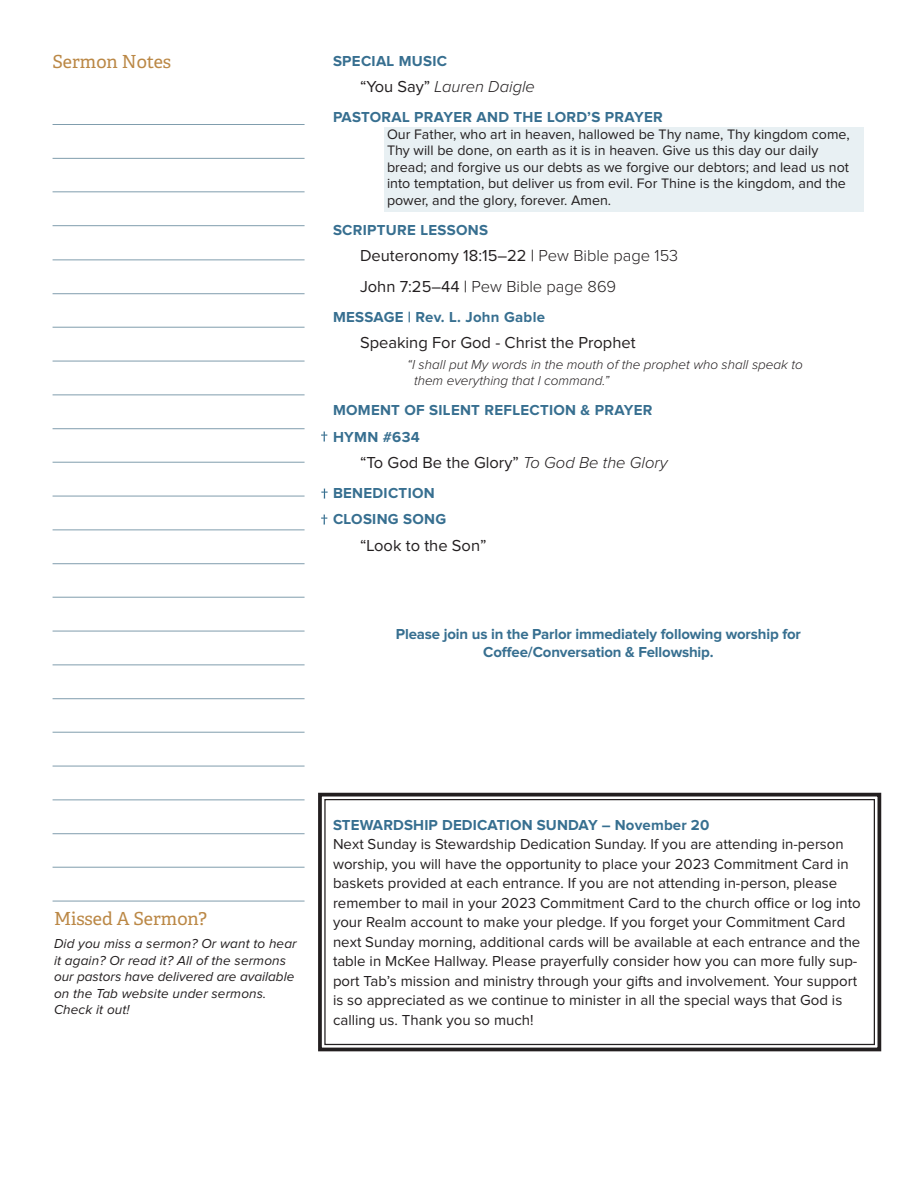
<style>
.page{position:relative;width:918px;height:1188px;background:#fff}
.page>*{position:absolute;margin:0;border:0;box-sizing:border-box;transform-origin:0 0}
.Tertiary_Header{font:18px "Adelle";color:#bb8846}
.OW__Subhead{font:16.5px "Proxima Nova";color:#231f20}
.OW__Subhead-2{font:300 16.5px "Proxima Nova";color:#231f20}
.OW__Subhead-3{font:italic 300 16.5px "Proxima Nova";color:#231f20}
.Announcement__Body_C{font:15px/19.5px "Proxima Nova";color:#231f20}
.OW__Header{font:700 15px "Proxima Nova";letter-spacing:.02em;color:#376f90}
.OW__Subhead-4{font:700 15px/18px "Proxima Nova";letter-spacing:-.01em;color:#376f90;text-align:center}
.Annoucements__Subhea{font:700 15px "Proxima Nova";letter-spacing:.01em;color:#376f90}
.OW__Standard_Prayers{font:14.25px/16.5px "Proxima Nova";color:#231f20}
.Left_Column__Body{font:italic 13.5px/16.5px "Proxima Nova";letter-spacing:.01em;color:#231f20}
.OW__Quote{font:italic 300 13.5px/16.5px "Proxima Nova";color:#231f20}
.s1{font-weight:400;font-style:normal}
.s2{font-weight:300}
.s3{font-weight:400}
.s4{font-weight:300;font-style:italic}
</style>
<div class="page">
<div style="left:384px;top:127px;width:480px;height:85px;background:#e8f0f3"></div>
<hr style="left:53px;top:124px;width:252px;height:1px;background:#809dad">
<hr style="left:53px;top:158px;width:252px;height:1px;background:#809dad">
<hr style="left:53px;top:191px;width:252px;height:1px;background:#809dad">
<hr style="left:53px;top:225px;width:252px;height:1px;background:#809dad">
<hr style="left:53px;top:260px;width:252px;height:1px;background:#809dad">
<hr style="left:53px;top:293px;width:252px;height:1px;background:#809dad">
<hr style="left:53px;top:327px;width:252px;height:1px;background:#809dad">
<hr style="left:53px;top:361px;width:252px;height:1px;background:#809dad">
<hr style="left:53px;top:394px;width:252px;height:1px;background:#809dad">
<hr style="left:53px;top:428px;width:252px;height:1px;background:#809dad">
<hr style="left:53px;top:462px;width:252px;height:1px;background:#809dad">
<hr style="left:53px;top:496px;width:252px;height:1px;background:#809dad">
<hr style="left:53px;top:530px;width:252px;height:1px;background:#809dad">
<hr style="left:53px;top:563px;width:252px;height:1px;background:#809dad">
<hr style="left:53px;top:597px;width:252px;height:1px;background:#809dad">
<hr style="left:53px;top:631px;width:252px;height:1px;background:#809dad">
<hr style="left:53px;top:664px;width:252px;height:1px;background:#809dad">
<hr style="left:53px;top:698px;width:252px;height:1px;background:#809dad">
<hr style="left:53px;top:732px;width:252px;height:1px;background:#809dad">
<hr style="left:53px;top:766px;width:252px;height:1px;background:#809dad">
<hr style="left:53px;top:800px;width:252px;height:1px;background:#809dad">
<hr style="left:53px;top:833px;width:252px;height:1px;background:#809dad">
<hr style="left:53px;top:867px;width:252px;height:1px;background:#809dad">
<hr style="left:53px;top:901px;width:252px;height:1px;background:#809dad">
<svg style="left:318px;top:792px;width:564px;height:260px"></svg>
<div style="left:324px;top:799px;width:551px;height:246px;border:1px solid #231f20"></div>
<svg style="left:321px;top:489px;width:7px;height:10px"></svg>
<svg style="left:321px;top:515px;width:6px;height:10px"></svg>
<svg style="left:321px;top:432px;width:6px;height:10px"></svg>
<p class="Tertiary_Header" style="left:53px;top:50px;width:120px">Sermon Notes</p>
<p class="OW__Header" style="left:333px;top:54px;width:116px">SPECIAL MUSIC</p>
<p class="OW__Subhead-3" style="left:360px;top:79px;width:176px"><span class="s1">“You Say”</span> Lauren Daigle</p>
<p class="OW__Header" style="left:333px;top:110px;width:331px">PASTORAL PRAYER AND THE LORD’S PRAYER</p>
<p class="OW__Standard_Prayers" style="left:387px;top:126px;width:464px">Our Father, who art in heaven, hallowed be Thy name, Thy kingdom come, Thy will be done, on earth as it is in heaven. Give us this day our daily bread; and forgive us our debts as we forgive our debtors; and lead us not into temptation, but deliver us from evil. For Thine is the kingdom, and the power, and the glory, forever. Amen.</p>
<p class="OW__Header" style="left:333px;top:223px;width:157px">SCRIPTURE LESSONS</p>
<p class="OW__Subhead" style="left:360px;top:248px;width:320px">Deuteronomy 18:15–22 | <span class="s2">Pew Bible page 153</span></p>
<p class="OW__Subhead-2" style="left:360px;top:279px;width:258px"><span class="s3">John 7:25–44 |</span> Pew Bible page 869</p>
<p class="OW__Header" style="left:333px;top:310px;width:214px">MESSAGE | Rev. L. John Gable</p>
<p class="OW__Subhead" style="left:360px;top:335px;width:277px">Speaking For God - Christ the Prophet</p>
<p class="OW__Quote" style="left:414px;top:356px;width:390px;text-indent:-7px">“I shall put My words in the mouth of the prophet who shall speak to them everything that I command.”</p>
<p class="OW__Header" style="left:333px;top:403px;width:321px">MOMENT OF SILENT REFLECTION &amp; PRAYER</p>
<p class="OW__Header" style="left:333px;top:430px;width:88px">HYMN #634</p>
<p class="OW__Subhead" style="left:360px;top:455px;width:309px">“To God Be the Glory” <span class="s4">To God Be the Glory</span></p>
<p class="OW__Header" style="left:333px;top:486px;width:103px">BENEDICTION</p>
<p class="OW__Header" style="left:333px;top:512px;width:115px">CLOSING SONG</p>
<p class="OW__Subhead" style="left:360px;top:538px;width:128px">“Look to the Son”</p>
<p class="OW__Subhead-4" style="left:396px;top:625px;width:407px">Please join us in the Parlor immediately following worship for<br>Coffee/Conversation &amp; Fellowship.</p>
<p class="Tertiary_Header" style="left:54px;top:908px;width:155px">Missed A Sermon?</p>
<p class="Left_Column__Body" style="left:54px;top:936px;width:244px">Did you miss a sermon? Or want to hear it again? Or read it? All of the sermons our pastors have delivered are available on the Tab website under sermons.<br>Check it out!</p>
<p class="Annoucements__Subhea" style="left:333px;top:818px;width:378px">STEWARDSHIP DEDICATION SUNDAY – November 20</p>
<p class="Announcement__Body_C" style="left:333px;top:835px;width:529px">Next Sunday is Stewardship Dedication Sunday. If you are attending in-person worship, you will have the opportunity to place your 2023 Commitment Card in baskets provided at each entrance. If you are not attending in-person, please remember to mail in your 2023 Commitment Card to the church office or log into your Realm account to make your pledge. If you forget your Commitment Card next Sunday morning, additional cards will be available at each entrance and the table in McKee Hallway. Please prayerfully consider how you can more fully sup&shy;port Tab’s mission and ministry through your gifts and involvement. Your support is so appreciated as we continue to minister in all the special ways that God is calling us. Thank you so much!</p>
</div>
